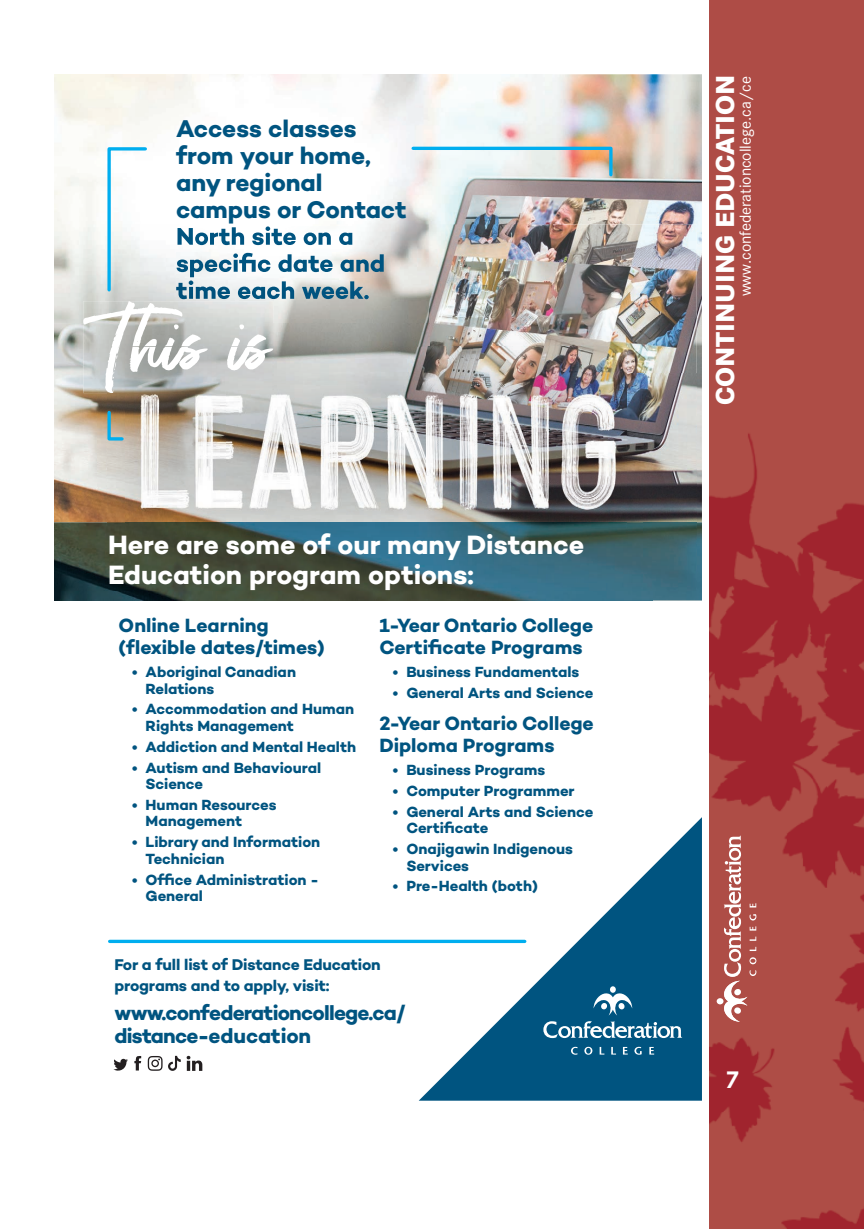
<style>
.page{position:relative;width:864px;height:1229px;background:#fff}
.page>*{position:absolute;margin:0;border:0;box-sizing:border-box;transform-origin:0 0}
.t1{font:87.3px "Moonstone";color:#fff}
.t2{font:700 27px/29.7px "Campton";color:#fff}
.t3{font:800 27px "Corporate S";color:#fff}
.t4{font:700 25.5px "Corporate S";color:#fff}
.t5{font:700 24.6px/27px "Campton";color:#005480}
.t6{font:700 21px/23.1px "Campton";letter-spacing:-.035em;color:#005480}
.t7{font:700 19.5px/21.5px "Campton";color:#005480}
.t8{font:16.5px "Corporate S";color:#fff}
.t9{font:700 15.75px/21.3px "Campton";letter-spacing:-.01em;color:#005480}
.t10{font:700 15px/16.5px "Campton";color:#005480}
</style>
<div class="page">
<div style="left:709px;top:0;width:155px;height:1228px;background:#ae4c46"></div>
<img style="left:709px;top:433px;width:155px;height:795px">
<div style="left:717px;top:998px;width:7px;height:6px;background:#fff;border-radius:50%"></div>
<svg style="left:722px;top:835px;width:34px;height:186px"></svg>
<svg style="left:419px;top:817px;width:283px;height:283px"></svg>
<svg style="left:571px;top:1046px;width:7px;height:8px"></svg>
<svg style="left:584px;top:1046px;width:8px;height:8px"></svg>
<svg style="left:600px;top:1047px;width:4px;height:7px"></svg>
<svg style="left:611px;top:1047px;width:5px;height:7px"></svg>
<svg style="left:623px;top:1047px;width:5px;height:7px"></svg>
<svg style="left:634px;top:1046px;width:8px;height:8px"></svg>
<svg style="left:649px;top:1047px;width:5px;height:7px"></svg>
<svg style="left:543px;top:986px;width:139px;height:52px;background:#2c7195"></svg>
<img style="left:54px;top:74px;width:498px;height:150px">
<img style="left:552px;top:74px;width:150px;height:158px">
<img style="left:652px;top:232px;width:50px;height:369px">
<img style="left:54px;top:591px;width:598px;height:10px">
<svg style="left:410px;top:145px;width:204px;height:33px"></svg>
<img style="left:54px;top:224px;width:375px;height:99px">
<img style="left:429px;top:224px;width:268px;height:149px">
<img style="left:54px;top:323px;width:53px;height:199px">
<img style="left:273px;top:323px;width:156px;height:24px">
<img style="left:107px;top:393px;width:118px;height:129px">
<img style="left:627px;top:373px;width:70px;height:149px">
<img style="left:178px;top:226px;width:174px;height:19px">
<img style="left:177px;top:253px;width:208px;height:24px">
<img style="left:177px;top:253px;width:207px;height:19px">
<img style="left:176px;top:280px;width:193px;height:19px">
<img style="left:83px;top:301px;width:190px;height:92px">
<img style="left:225px;top:347px;width:402px;height:175px">
<img style="left:125px;top:347px;width:148px;height:46px">
<img style="left:227px;top:347px;width:46px;height:24px">
<svg style="left:106px;top:145px;width:43px;height:148px"></svg>
<svg style="left:106px;top:409px;width:19px;height:33px"></svg>
<svg style="left:110px;top:939px;width:415px;height:4px;background:#2fbdf1"></svg>
<img style="left:652px;top:522px;width:50px;height:78px">
<img style="left:54px;top:522px;width:643px;height:69px">
<img style="left:125px;top:522px;width:502px;height:15px">
<svg style="left:113px;top:1055px;width:89px;height:15px"></svg>
<h3 class="t5" style="left:176px;top:117px;width:232px">Access classes from your home, any regional campus or Contact</h3>
<h1 class="t1" style="left:107px;top:288px;width:168px">This is</h1>
<h2 class="t2" style="left:108px;top:532px;width:478px">Here are some of our many Distance<br>Education program options:</h2>
<h3 class="t7" style="left:119px;top:616px;width:208px">Online Learning (flexible dates/times)</h3>
<p class="t10" style="left:146px;top:665px;width:152px;text-indent:-14px">• Aboriginal Canadian<br>Relations</p>
<p class="t10" style="left:146px;top:702px;width:210px;text-indent:-14px">• Accommodation and Human<br>Rights Management</p>
<p class="t10" style="left:132px;top:739px;width:226px">• Addiction and Mental Health</p>
<p class="t10" style="left:146px;top:760px;width:177px;text-indent:-14px">• Autism and Behavioural<br>Science</p>
<p class="t10" style="left:146px;top:797px;width:132px;text-indent:-14px">• Human Resources<br>Management</p>
<p class="t10" style="left:146px;top:835px;width:176px;text-indent:-14px">• Library and Information<br>Technician</p>
<p class="t10" style="left:146px;top:872px;width:175px;text-indent:-14px">• Office Administration -<br>General</p>
<h3 class="t7" style="left:379px;top:616px;width:215px">1-Year Ontario College<br>Certificate Programs</h3>
<p class="t10" style="left:393px;top:665px;width:188px">• Business Fundamentals</p>
<p class="t10" style="left:393px;top:685px;width:202px">• General Arts and Science</p>
<h3 class="t7" style="left:379px;top:714px;width:216px">2-Year Ontario College<br>Diploma Programs</h3>
<p class="t10" style="left:393px;top:763px;width:154px">• Business Programs</p>
<p class="t10" style="left:393px;top:784px;width:183px">• Computer Programmer</p>
<p class="t10" style="left:406px;top:804px;width:188px;text-indent:-14px">• General Arts and Science<br>Certificate</p>
<p class="t10" style="left:406px;top:842px;width:168px;text-indent:-14px">• Onajigawin Indigenous<br>Services</p>
<p class="t10" style="left:393px;top:879px;width:147px">• Pre-Health (both)</p>
<p class="t9" style="left:114px;top:955px;width:268px">For a full list of Distance Education programs and to apply, visit:</p>
<h3 class="t6" style="left:114px;top:1002px;width:292px">www.confederationcollege.ca/ distance-education</h3>
<h2 class="t3" style="left:716px;top:405px;width:332px;rotate:-90deg">CONTINUING EDUCATION</h2>
<p class="t8" style="left:739px;top:296px;width:222px;rotate:-90deg">www.confederationcollege.ca/ce</p>
<h3 class="t4" style="left:725px;top:1070px;width:16px">7</h3>
</div>
